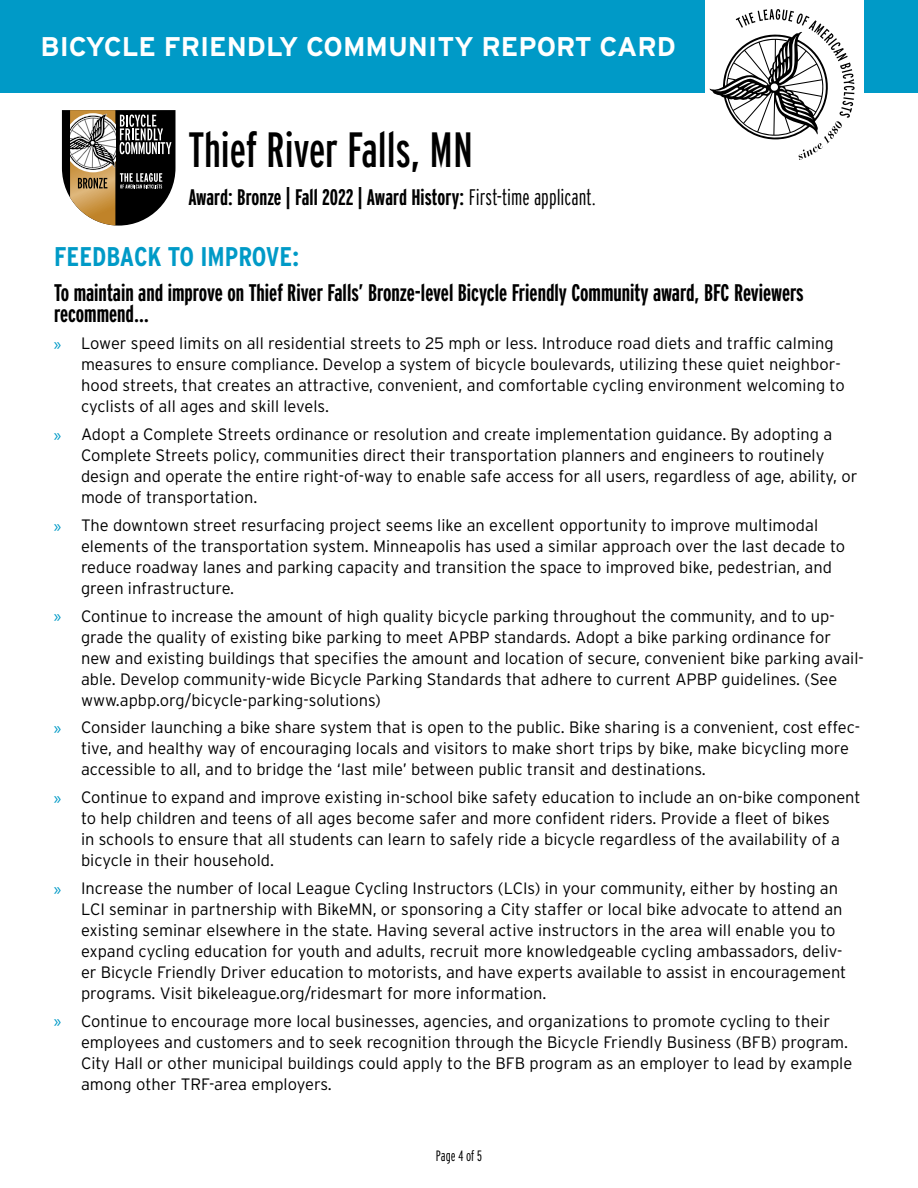
<style>
.page{position:relative;width:918px;height:1188px;background:#fff}
.page>*{position:absolute;margin:0;border:0;box-sizing:border-box;transform-origin:0 0}
.t1{font:extra-condensed 49.5px "Interstate";color:#000}
.t2{font:700 27px "Interstate";color:#fff}
.t3{font:700 27px "Interstate Condensed";color:#009ac7}
.t4{font:700 extra-condensed 24px/21px "Interstate";color:#000}
.t5{font:700 22.5px "Interstate Compressed";color:#000}
.t6{font:300 16.5px/21px "Interstate";color:#000}
.t7{font:300 extra-condensed 15px "Interstate";color:#000}
.s1{font-weight:300}
.s2{font-family:"Myriad Pro";font-weight:400;font-size:18px;color:#009ac7}
</style>
<div class="page">
<div style="left:0;top:0;width:918px;height:93px;background:#009ac7"></div>
<div style="left:705px;top:0;width:159px;height:162px;background:#fff"></div>
<svg style="left:62px;top:110px;width:113px;height:116px"></svg>
<svg style="left:709px;top:9px;width:146px;height:151px"></svg>
<h2 class="t2" style="left:40px;top:32px;width:637px">BICYCLE FRIENDLY COMMUNITY REPORT CARD</h2>
<h1 class="t1" style="left:188px;top:119px;width:286px">Thief River Falls, MN</h1>
<h3 class="t5" style="left:188px;top:185px;width:409px">Award: Bronze | Fall 2022 | Award History: <span class="s1">First-time applicant.</span></h3>
<h2 class="t3" style="left:54px;top:242px;width:247px">FEEDBACK TO IMPROVE:</h2>
<h3 class="t4" style="left:54px;top:282px;width:751px">To maintain and improve on Thief River Falls’ Bronze-level Bicycle Friendly Community award, BFC Reviewers recommend…</h3>
<p class="t6" style="left:81px;top:333px;width:765px;text-indent:-27px"><span class="s2">»</span> Lower speed limits on all residential streets to 25 mph or less. Introduce road diets and traffic calming measures to ensure compliance. Develop a system of bicycle boulevards, utilizing these quiet neighbor&shy;hood streets, that creates an attractive, convenient, and comfortable cycling environment welcoming to cyclists of all ages and skill levels.</p>
<p class="t6" style="left:81px;top:424px;width:778px;text-indent:-27px"><span class="s2">»</span> Adopt a Complete Streets ordinance or resolution and create implementation guidance. By adopting a Complete Streets policy, communities direct their transportation planners and engineers to routinely design and operate the entire right-of-way to enable safe access for all users, regardless of age, ability, or mode of transportation.</p>
<p class="t6" style="left:81px;top:515px;width:766px;text-indent:-27px"><span class="s2">»</span> The downtown street resurfacing project seems like an excellent opportunity to improve multimodal elements of the transportation system. Minneapolis has used a similar approach over the last decade to reduce roadway lanes and parking capacity and transition the space to improved bike, pedestrian, and green infrastructure.</p>
<p class="t6" style="left:81px;top:605px;width:784px;text-indent:-27px"><span class="s2">»</span> Continue to increase the amount of high quality bicycle parking throughout the community, and to up&shy;grade the quality of existing bike parking to meet APBP standards. Adopt a bike parking ordinance for new and existing buildings that specifies the amount and location of secure, convenient bike parking avail&shy;able. Develop community-wide Bicycle Parking Standards that adhere to current APBP guidelines. (See www.apbp.org/bicycle-parking-solutions)</p>
<p class="t6" style="left:81px;top:717px;width:781px;text-indent:-27px"><span class="s2">»</span> Consider launching a bike share system that is open to the public. Bike sharing is a convenient, cost effec&shy;tive, and healthy way of encouraging locals and visitors to make short trips by bike, make bicycling more accessible to all, and to bridge the ‘last mile’ between public transit and destinations.</p>
<p class="t6" style="left:81px;top:787px;width:781px;text-indent:-27px"><span class="s2">»</span> Continue to expand and improve existing in-school bike safety education to include an on-bike component to help children and teens of all ages become safer and more confident riders. Provide a fleet of bikes<br>in schools to ensure that all students can learn to safely ride a bicycle regardless of the availability of a bicycle in their household.</p>
<p class="t6" style="left:81px;top:878px;width:767px;text-indent:-27px"><span class="s2">»</span> Increase the number of local League Cycling Instructors (LCIs) in your community, either by hosting an LCI seminar in partnership with BikeMN, or sponsoring a City staffer or local bike advocate to attend an existing seminar elsewhere in the state. Having several active instructors in the area will enable you to expand cycling education for youth and adults, recruit more knowledgeable cycling ambassadors, deliv&shy;er Bicycle Friendly Driver education to motorists, and have experts available to assist in encouragement programs. Visit bikeleague.org/ridesmart for more information.</p>
<p class="t6" style="left:81px;top:1010px;width:773px;text-indent:-27px"><span class="s2">»</span> Continue to encourage more local businesses, agencies, and organizations to promote cycling to their employees and customers and to seek recognition through the Bicycle Friendly Business (BFB) program.<br>City Hall or other municipal buildings could apply to the BFB program as an employer to lead by example among other TRF-area employers.</p>
<p class="t7" style="left:436px;top:1147px;width:48px">Page 4 of 5</p>
</div>
